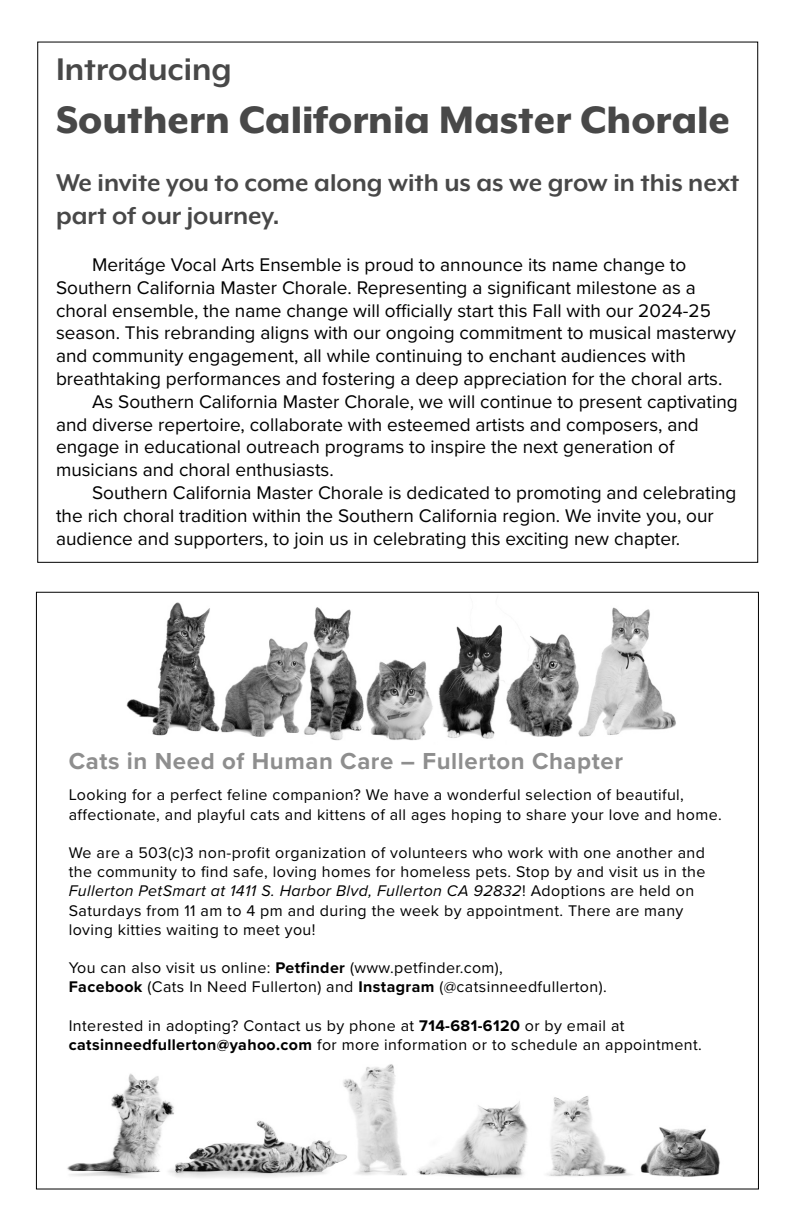
<style>
.page{position:relative;width:792px;height:1224px;background:#fff}
.page>*{position:absolute;margin:0;border:0;box-sizing:border-box;transform-origin:0 0}
.t1{font:800 44px "Mr Eaves XL Mod OT";color:#484848}
.t2{font:700 36px "Mr Eaves XL Mod OT";color:#484848}
.t3{font:700 28px/33.6px "Mr Eaves XL Mod OT";color:#484848}
.t4{font:700 24px "Proxima Nova";letter-spacing:.025em;color:#8e8e8e}
.t5{font:19px/22.8px "Proxima Nova";color:#000}
.t6{font:16px/19.2px "Proxima Nova";letter-spacing:.025em;color:#000}
.s1{font-style:italic}
.s2{font-weight:700}
</style>
<div class="page">
<img style="left:126px;top:602px;width:550px;height:139px">
<img style="left:67px;top:1064px;width:653px;height:114px">
<p class="t2" style="left:56px;top:49px;width:177px">Introducing</p>
<p class="t1" style="left:56px;top:95px;width:676px">Southern California Master Chorale</p>
<p class="t3" style="left:56px;top:165px;width:685px">We invite you to come along with us as we grow in this next part of our journey.</p>
<p class="t5" style="left:56px;top:252px;width:682px;text-indent:36px">Meritáge Vocal Arts Ensemble is proud to announce its name change to Southern California Master Chorale. Representing a significant milestone as a choral ensemble, the name change will officially start this Fall with our 2024-25 season. This rebranding aligns with our ongoing commitment to musical masterwy and community engagement, all while continuing to enchant audiences with breathtaking performances and fostering a deep appreciation for the choral arts.</p>
<p class="t5" style="left:56px;top:389px;width:683px;text-indent:36px">As Southern California Master Chorale, we will continue to present captivating and diverse repertoire, collaborate with esteemed artists and composers, and engage in educational outreach programs to inspire the next generation of musicians and choral enthusiasts.</p>
<p class="t5" style="left:56px;top:480px;width:682px;text-indent:36px">Southern California Master Chorale is dedicated to promoting and celebrating the rich choral tradition within the Southern California region. We invite you, our audience and supporters, to join us in celebrating this exciting new chapter.</p>
<p class="t4" style="left:69px;top:743px;width:556px">Cats in Need of Human Care – Fullerton Chapter</p>
<p class="t6" style="left:69px;top:785px;width:654px">Looking for a perfect feline companion? We have a wonderful selection of beautiful, affectionate, and playful cats and kittens of all ages hoping to share your love and home.</p>
<p class="t6" style="left:69px;top:842px;width:638px">We are a 503(c)3 non-profit organization of volunteers who work with one another and the community to find safe, loving homes for homeless pets. Stop by and visit us in the <span class="s1">Fullerton PetSmart at 1411 S. Harbor Blvd, Fullerton CA 92832</span>! Adoptions are held on Saturdays from 11 am to 4 pm and during the week by appointment. There are many loving kitties waiting to meet you!</p>
<p class="t6" style="left:69px;top:958px;width:436px">You can also visit us online: <span class="s2">Petfinder</span> (www.petfinder.com),</p>
<p class="t6" style="left:69px;top:977px;width:539px"><span class="s2">Facebook</span> (Cats In Need Fullerton) and <span class="s2">Instagram</span> (@catsinneedfullerton).</p>
<p class="t6" style="left:69px;top:1015px;width:635px">Interested in adopting? Contact us by phone at <span class="s2">714-681-6120</span> or by email at <span class="s2">catsinneedfullerton@yahoo.com</span> for more information or to schedule an appointment.</p>
</div>
